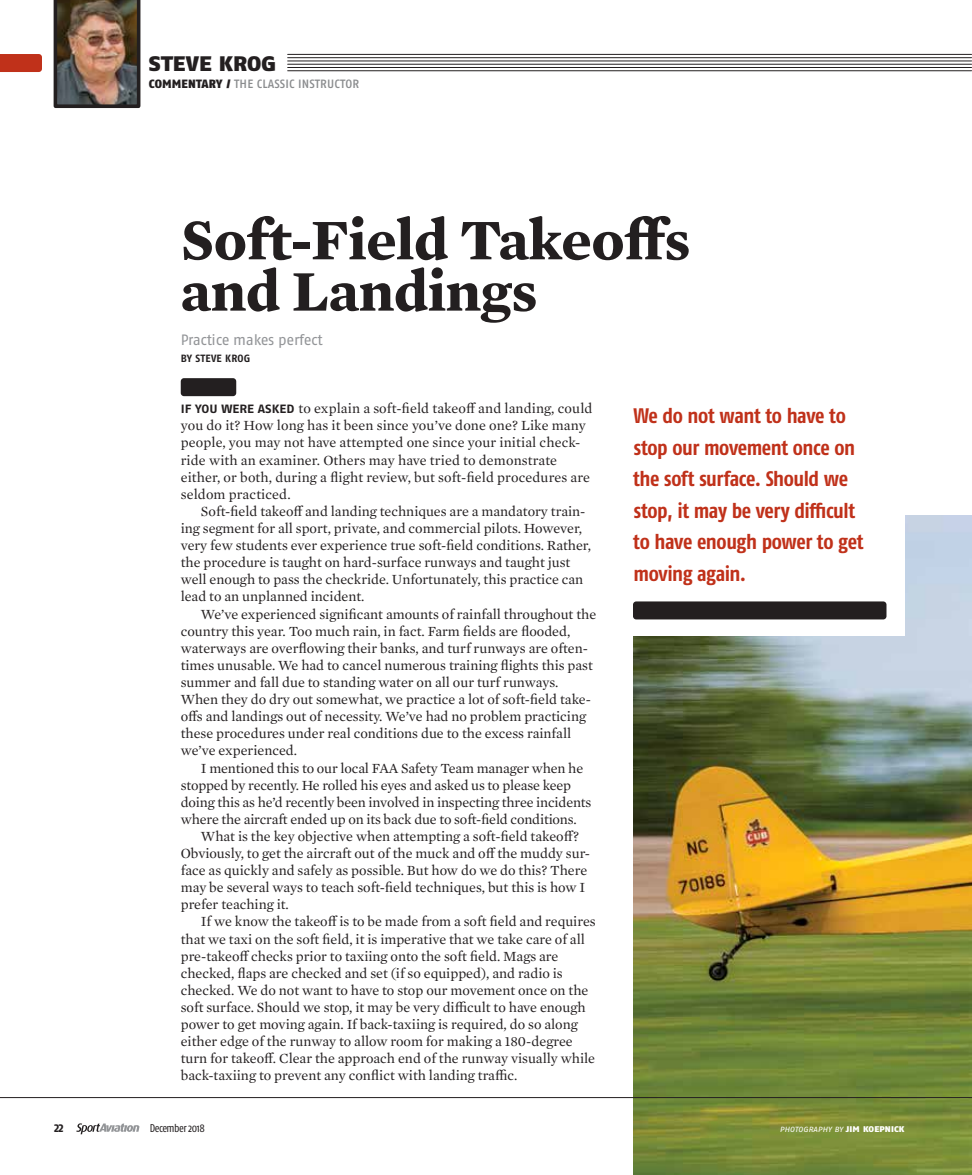
<style>
.page{position:relative;width:972px;height:1175px;background:#fff}
.page>*{position:absolute;margin:0;border:0;box-sizing:border-box;transform-origin:0 0}
.t1{font:700 58.5px/51.3px "Mercury Text G1";letter-spacing:-.005em;color:#231f20}
.t2{font:700 condensed 21px/31.5px "Fago OT";letter-spacing:-.02em;color:#c0311a}
.t3{font:900 21px "Fago OT Extd";letter-spacing:.005em;color:#231f20}
.t4{font:15px "Fago OT";letter-spacing:-.025em;color:#939598}
.t5{font:14.25px/17.1px "Mercury Text G1";color:#231f20}
.t6{font:700 condensed 13.5px "Fago OT";color:#231f20}
.t7{font:500 12px "Fago OT";letter-spacing:.01em;color:#8a8c8e}
.t8{font:condensed 11.25px "Fago OT";letter-spacing:-.04em;color:#231f20}
.t9{font:700 10.5px "Fago OT";letter-spacing:.02em;color:#231f20}
.t10{font:7.5px "Fago OT Extd Ita";letter-spacing:.02em;color:#fff}
.s1{font-weight:900;color:#231f20}
.s2{font-family:"Fago OT Extd";font-weight:700;font-size:12px}
.s3{font-family:"Fago OT Extd";font-weight:900;font-size:8.25px}
</style>
<div class="page">
<img style="left:633px;top:516px;width:339px;height:658px">
<div style="left:181px;top:378px;width:55px;height:18px;background:#231f20;border-radius:3px"></div>
<div style="left:630px;top:396px;width:274px;height:239px;background:#fff"></div>
<div style="left:633px;top:601px;width:253px;height:18px;background:#231f20;border-radius:3px"></div>
<hr style="left:0;top:1097px;width:972px;height:1px;background:#231f20">
<svg style="left:76px;top:1123px;width:63px;height:11px"></svg>
<hr style="left:288px;top:54px;width:684px;height:1px;background:#231f20">
<hr style="left:288px;top:70px;width:684px;height:1px;background:#231f20">
<hr style="left:288px;top:67px;width:684px;height:1px;background:#231f20">
<hr style="left:288px;top:64px;width:684px;height:1px;background:#231f20">
<hr style="left:288px;top:61px;width:684px;height:1px;background:#231f20">
<hr style="left:288px;top:57px;width:684px;height:1px;background:#231f20">
<img style="left:54px;top:0;width:86px;height:108px">
<svg style="left:0;top:54px;width:42px;height:18px"></svg>
<h2 class="t3" style="left:149px;top:51px;width:129px">STEVE KROG</h2>
<p class="t7" style="left:149px;top:77px;width:212px"><span class="s1">COMMENTARY /</span> THE CLASSIC INSTRUCTOR</p>
<h1 class="t1" style="left:181px;top:211px;width:511px">Soft-Field Takeoffs and Landings</h1>
<p class="t4" style="left:181px;top:330px;width:143px">Practice makes perfect</p>
<p class="t9" style="left:181px;top:352px;width:71px">BY STEVE KROG</p>
<p class="t5" style="left:181px;top:399px;width:413px"><span class="s2">IF YOU WERE ASKED</span> to explain a soft-field takeoff and landing, could you do it? How long has it been since you’ve done one? Like many people, you may not have attempted one since your initial check&shy;ride with an examiner. Others may have tried to demonstrate either, or both, during a flight review, but soft-field procedures are seldom practiced.</p>
<p class="t5" style="left:181px;top:502px;width:412px;text-indent:20px">Soft-field takeoff and landing techniques are a mandatory train&shy;ing segment for all sport, private, and commercial pilots. However, very few students ever experience true soft-field conditions. Rather, the procedure is taught on hard-surface runways and taught just well enough to pass the checkride. Unfortunately, this practice can lead to an unplanned incident.</p>
<p class="t5" style="left:181px;top:604px;width:417px;text-indent:20px">We’ve experienced significant amounts of rainfall throughout the country this year. Too much rain, in fact. Farm fields are flooded, waterways are overflowing their banks, and turf runways are often&shy;times unusable. We had to cancel numerous training flights this past summer and fall due to standing water on all our turf runways.<br>When they do dry out somewhat, we practice a lot of soft-field take&shy;offs and landings out of necessity. We’ve had no problem practicing these procedures under real conditions due to the excess rainfall we’ve experienced.</p>
<p class="t5" style="left:181px;top:758px;width:412px;text-indent:20px">I mentioned this to our local FAA Safety Team manager when he stopped by recently. He rolled his eyes and asked us to please keep doing this as he’d recently been involved in inspecting three incidents where the aircraft ended up on its back due to soft-field conditions.</p>
<p class="t5" style="left:181px;top:827px;width:411px;text-indent:20px">What is the key objective when attempting a soft-field takeoff?<br>Obviously, to get the aircraft out of the muck and off the muddy sur&shy;face as quickly and safely as possible. But how do we do this? There may be several ways to teach soft-field techniques, but this is how I prefer teaching it.</p>
<p class="t5" style="left:181px;top:912px;width:416px;text-indent:20px">If we know the takeoff is to be made from a soft field and requires that we taxi on the soft field, it is imperative that we take care of all pre-takeoff checks prior to taxiing onto the soft field. Mags are checked, flaps are checked and set (if so equipped), and radio is checked. We do not want to have to stop our movement once on the soft surface. Should we stop, it may be very difficult to have enough power to get moving again. If back-taxiing is required, do so along either edge of the runway to allow room for making a 180-degree turn for takeoff. Clear the approach end of the runway visually while back-taxiing to prevent any conflict with landing traffic.</p>
<p class="t6" style="left:54px;top:1118px;width:11px">22</p>
<p class="t8" style="left:150px;top:1121px;width:57px">December 2018</p>
<h2 class="t2" style="left:633px;top:400px;width:232px">We do not want to have to stop our movement once on the soft surface. Should we stop, it may be very difficult to have enough power to get moving again.</h2>
<p class="t10" style="left:780px;top:1124px;width:126px">PHOTOGRAPHY BY <span class="s3">JIM KOEPNICK</span></p>
</div>
